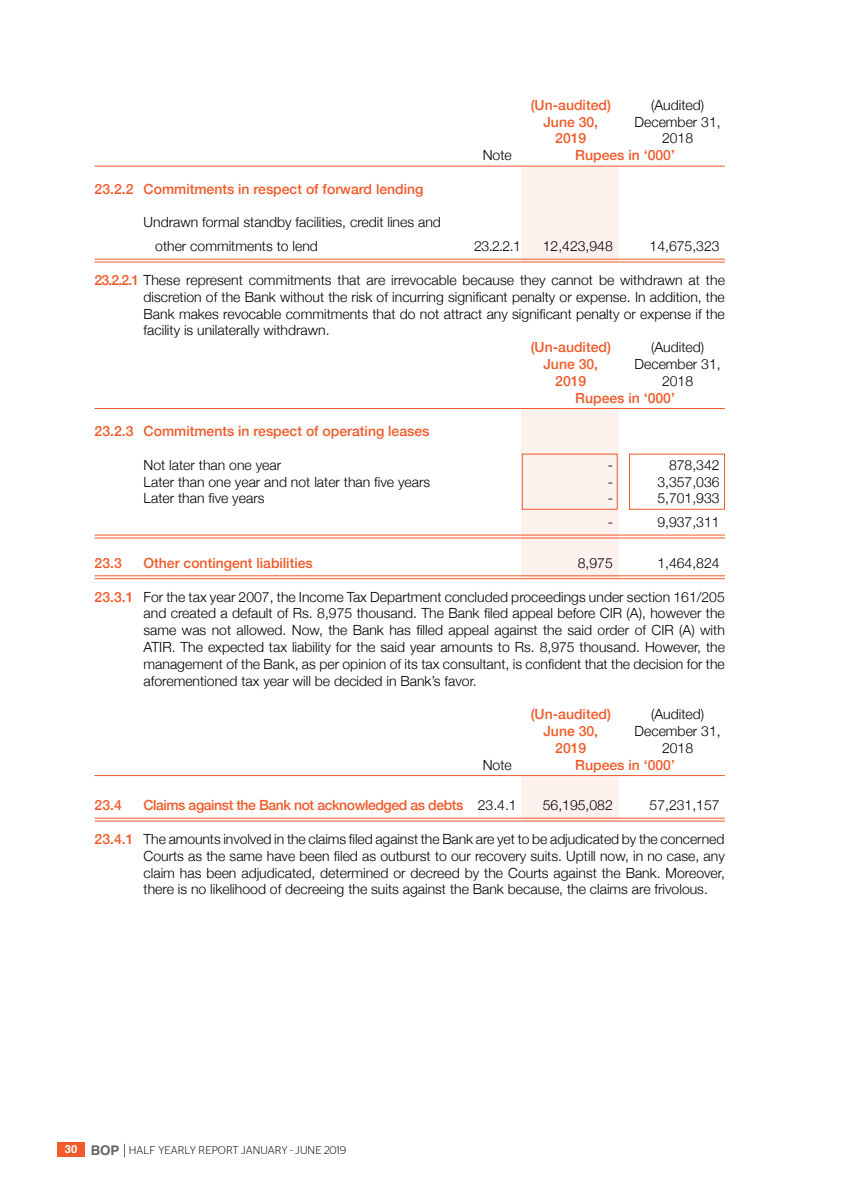
<style>
.page{position:relative;width:851px;height:1197px;background:#fff}
.page>*{position:absolute;margin:0;border:0;box-sizing:border-box;transform-origin:0 0}
.t1{font:300 14px/16.8px "Helvetica Neue";color:#000;text-align:justify}
.t2{font:500 14px "Helvetica Neue";color:#f15a2a}
.t3{font:500 14px "Helvetica Neue";letter-spacing:-.03em;color:#f15a2a}
.t4{font:300 11.2px "Stag Sans";letter-spacing:.01em;color:#000}
.s1{font-weight:500;color:#f15a2a}
.s2{font-weight:300;color:#000}
.s3{font-family:"Helvetica";font-weight:700;color:#fff}
.s4{font-family:"Helvetica";font-weight:700;font-size:13.3px;color:#636466}
</style>
<div class="page">
<svg style="left:124px;top:1144px;width:1px;height:13px"></svg>
<div style="left:57px;top:1142px;width:28px;height:14px;background:#f15a2a"></div>
<div style="left:521px;top:166px;width:97px;height:96px;background:#fef2ee"></div>
<div style="left:521px;top:409px;width:97px;height:170px;background:#fef2ee"></div>
<div style="left:521px;top:776px;width:97px;height:45px;background:#fef2ee"></div>
<hr style="left:94px;top:166px;width:630px;height:1px;background:#f15a2a">
<hr style="left:94px;top:259px;width:630px;height:1px;background:#f15a2a">
<hr style="left:94px;top:262px;width:630px;height:1px;background:#f15a2a">
<hr style="left:94px;top:408px;width:630px;height:1px;background:#f15a2a">
<hr style="left:94px;top:535px;width:630px;height:1px;background:#f15a2a">
<hr style="left:94px;top:538px;width:630px;height:1px;background:#f15a2a">
<hr style="left:94px;top:576px;width:630px;height:1px;background:#f15a2a">
<hr style="left:94px;top:578px;width:630px;height:1px;background:#f15a2a">
<hr style="left:94px;top:775px;width:630px;height:1px;background:#f15a2a">
<hr style="left:94px;top:818px;width:630px;height:1px;background:#f15a2a">
<hr style="left:94px;top:821px;width:630px;height:1px;background:#f15a2a">
<div style="left:629px;top:454px;width:95px;height:56px;border:1px solid #f15a2a"></div>
<div style="left:522px;top:454px;width:95px;height:56px;border:1px solid #f15a2a"></div>
<p class="t2" style="left:530px;top:94px;width:82px">(Un-audited)</p>
<p class="t1" style="left:651px;top:95px;width:55px">(Audited)</p>
<p class="t2" style="left:543px;top:110px;width:56px">June 30,</p>
<p class="t1" style="left:634px;top:112px;width:88px">December 31,</p>
<p class="t2" style="left:555px;top:127px;width:33px">2019</p>
<p class="t1" style="left:662px;top:129px;width:33px">2018</p>
<p class="t1" style="left:482px;top:146px;width:31px">Note</p>
<p class="t2" style="left:575px;top:144px;width:101px">Rupees in ‘000’</p>
<p class="t2" style="left:95px;top:178px;width:330px">23.2.2 Commitments in respect of forward lending</p>
<p class="t1" style="left:155px;top:209px;width:287px;line-height:24px;text-indent:-12px">Undrawn formal standby facilities, credit lines and other commitments to lend</p>
<p class="t1" style="left:474px;top:237px;width:48px">23.2.2.1</p>
<p class="t1" style="left:542px;top:237px;width:72px">12,423,948</p>
<p class="t1" style="left:649px;top:237px;width:72px">14,675,323</p>
<p class="t1" style="left:144px;top:270px;width:583px;text-indent:-49px"><span class="s1">23.2.2.1</span> These represent commitments that are irrevocable because they cannot be withdrawn at the discretion of the Bank without the risk of incurring significant penalty or expense. In addition, the Bank makes revocable commitments that do not attract any significant penalty or expense if the facility is unilaterally withdrawn.</p>
<p class="t2" style="left:530px;top:336px;width:82px">(Un-audited)</p>
<p class="t1" style="left:651px;top:338px;width:55px">(Audited)</p>
<p class="t2" style="left:543px;top:353px;width:56px">June 30,</p>
<p class="t1" style="left:634px;top:354px;width:88px">December 31,</p>
<p class="t2" style="left:555px;top:369px;width:33px">2019</p>
<p class="t1" style="left:662px;top:371px;width:33px">2018</p>
<p class="t2" style="left:575px;top:386px;width:101px">Rupees in ‘000’</p>
<p class="t2" style="left:95px;top:420px;width:336px">23.2.3 Commitments in respect of operating leases</p>
<p class="t1" style="left:144px;top:455px;width:139px">Not later than one year</p>
<p class="t1" style="left:607px;top:455px;width:7px">-</p>
<p class="t1" style="left:669px;top:455px;width:52px">878,342</p>
<p class="t1" style="left:144px;top:472px;width:288px">Later than one year and not later than five years</p>
<p class="t1" style="left:607px;top:472px;width:7px">-</p>
<p class="t1" style="left:657px;top:472px;width:64px">3,357,036</p>
<p class="t1" style="left:144px;top:489px;width:122px">Later than five years</p>
<p class="t1" style="left:607px;top:489px;width:7px">-</p>
<p class="t1" style="left:657px;top:489px;width:64px">5,701,933</p>
<p class="t1" style="left:607px;top:513px;width:7px">-</p>
<p class="t1" style="left:657px;top:513px;width:64px">9,937,311</p>
<p class="t2" style="left:95px;top:552px;width:29px">23.3</p>
<p class="t2" style="left:144px;top:552px;width:171px">Other contingent liabilities</p>
<p class="t1" style="left:577px;top:554px;width:37px">8,975</p>
<p class="t1" style="left:657px;top:554px;width:64px">1,464,824</p>
<p class="t1" style="left:144px;top:587px;width:583px;text-indent:-49px"><span class="s1">23.3.1</span> For the tax year 2007, the Income Tax Department concluded proceedings under section 161/205 and created a default of Rs. 8,975 thousand. The Bank filed appeal before CIR (A), however the same was not allowed. Now, the Bank has filled appeal against the said order of CIR (A) with ATIR. The expected tax liability for the said year amounts to Rs. 8,975 thousand. However, the management of the Bank, as per opinion of its tax consultant, is confident that the decision for the aforementioned tax year will be decided in Bank’s favor.</p>
<p class="t2" style="left:530px;top:703px;width:82px">(Un-audited)</p>
<p class="t1" style="left:651px;top:705px;width:55px">(Audited)</p>
<p class="t2" style="left:543px;top:720px;width:56px">June 30,</p>
<p class="t1" style="left:634px;top:722px;width:88px">December 31,</p>
<p class="t2" style="left:555px;top:737px;width:33px">2019</p>
<p class="t1" style="left:662px;top:738px;width:33px">2018</p>
<p class="t1" style="left:482px;top:755px;width:31px">Note</p>
<p class="t2" style="left:575px;top:753px;width:101px">Rupees in ‘000’</p>
<p class="t2" style="left:95px;top:794px;width:29px">23.4</p>
<p class="t3" style="left:144px;top:794px;width:374px">Claims against the Bank not acknowledged as debts <span class="s2">23.4.1</span></p>
<p class="t1" style="left:542px;top:796px;width:72px">56,195,082</p>
<p class="t1" style="left:649px;top:796px;width:72px">57,231,157</p>
<p class="t1" style="left:144px;top:830px;width:583px;text-indent:-49px"><span class="s1">23.4.1</span> The amounts involved in the claims filed against the Bank are yet to be adjudicated by the concerned Courts as the same have been filed as outburst to our recovery suits. Uptill now, in no case, any claim has been adjudicated, determined or decreed by the Courts against the Bank. Moreover, there is no likelihood of decreeing the suits against the Bank because, the claims are frivolous.</p>
<p class="t4" style="left:65px;top:1144px;width:283px"><span class="s3">30</span> <span class="s4">BOP</span> HALF YEARLY REPORT JANUARY - JUNE 2019</p>
</div>
